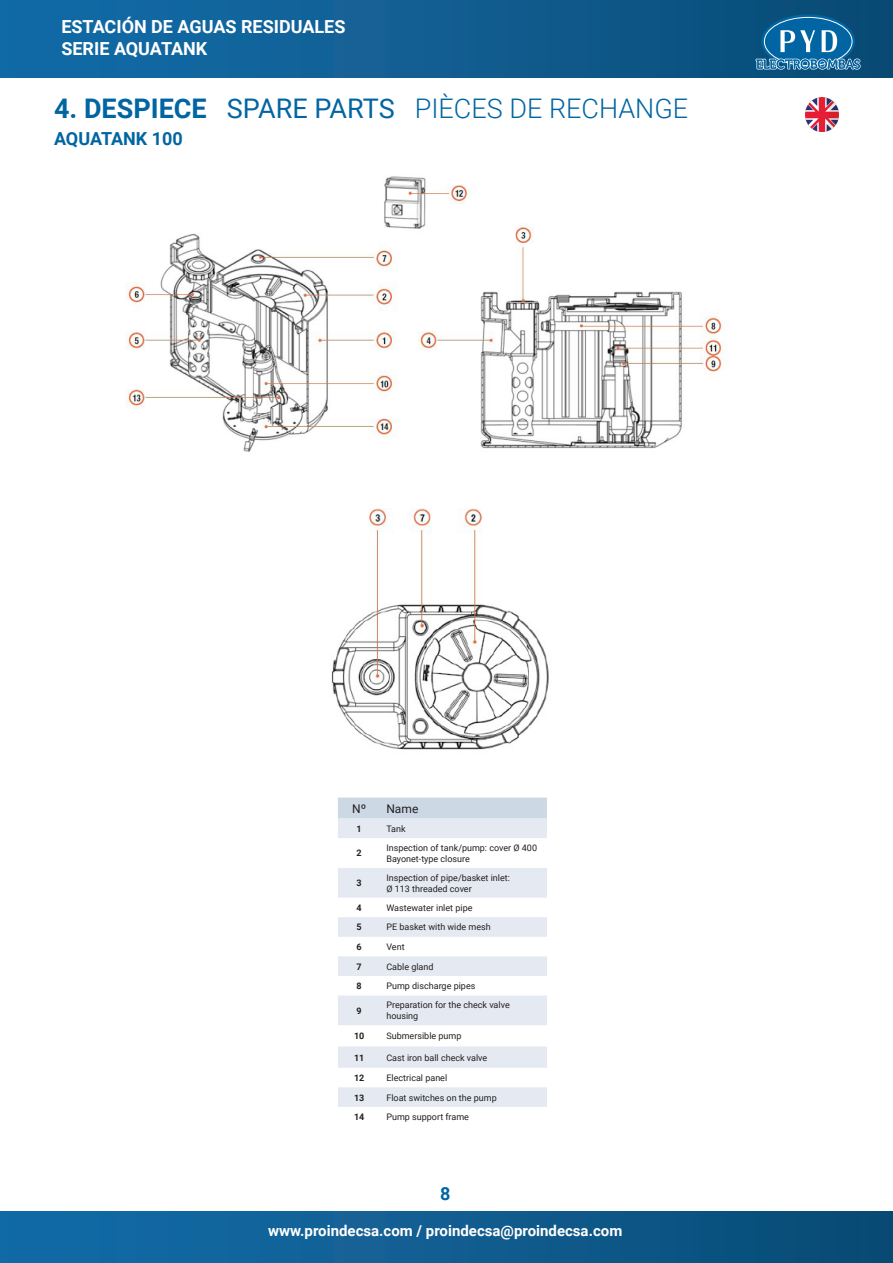
<style>
.page{position:relative;width:893px;height:1263px;background:#fff}
.page>*{position:absolute;margin:0;border:0;box-sizing:border-box;transform-origin:0 0}
.t1{font:300 27px "Roboto";color:#0065a2}
.t2{font:700 18px/21.6px "Roboto";color:#fff}
.t3{font:700 18px "Roboto";color:#0065a2}
.t4{font:700 15px "Roboto";color:#fff}
.t5{font:12px "Roboto";color:#231f20}
.t6{font:9px/10.8px "Roboto";color:#231f20}
.t7{font:700 9px "Roboto";color:#231f20}
.s1{font-weight:700}
.s2{font-weight:400}
</style>
<div class="page">
<div style="left:0;top:0;width:893px;height:77px;background:linear-gradient(to right,#146daa,#0a4b75)"></div>
<div style="left:0;top:1211px;width:893px;height:52px;background:linear-gradient(to right,#146daa,#0a4b75)"></div>
<svg style="left:761px;top:14px;width:94px;height:54px"></svg>
<svg style="left:755px;top:28px;width:106px;height:70px"></svg>
<img style="left:805px;top:98px;width:34px;height:34px">
<img style="left:125px;top:176px;width:604px;height:276px">
<div style="left:338px;top:797px;width:209px;height:21px;background:#cdd8e5"></div>
<svg style="left:338px;top:818px;width:209px;height:289px;fill:#e5eaf2"></svg>
<img style="left:331px;top:508px;width:218px;height:242px">
<div style="left:63px;top:162px;width:97px;height:29px;background:#fff"></div>
<h2 class="t2" style="left:61px;top:16px;width:286px">ESTACIÓN DE AGUAS RESIDUALES<br>SERIE AQUATANK</h2>
<p class="t1" style="left:54px;top:90px;width:636px"><span class="s1">4. DESPIECE</span> <span class="s2">SPARE PARTS</span> PIÈCES DE RECHANGE</p>
<p class="t3" style="left:54px;top:126px;width:130px">AQUATANK 100</p>
<p class="t5" style="left:352px;top:800px;width:16px">Nº</p>
<p class="t5" style="left:386px;top:800px;width:33px">Name</p>
<p class="t7" style="left:357px;top:822px;width:7px">1</p>
<p class="t6" style="left:386px;top:823px;width:21px">Tank</p>
<p class="t7" style="left:357px;top:847px;width:7px">2</p>
<p class="t6" style="left:386px;top:842px;width:152px">Inspection of tank/pump: cover Ø 400<br>Bayonet-type closure</p>
<p class="t7" style="left:357px;top:877px;width:7px">3</p>
<p class="t6" style="left:386px;top:872px;width:125px">Inspection of pipe/basket inlet:<br>Ø 113 threaded cover</p>
<p class="t7" style="left:357px;top:901px;width:7px">4</p>
<p class="t6" style="left:386px;top:902px;width:88px">Wastewater inlet pipe</p>
<p class="t7" style="left:357px;top:921px;width:7px">5</p>
<p class="t6" style="left:386px;top:921px;width:106px">PE basket with wide mesh</p>
<p class="t7" style="left:357px;top:940px;width:7px">6</p>
<p class="t6" style="left:386px;top:941px;width:20px">Vent</p>
<p class="t7" style="left:357px;top:960px;width:7px">7</p>
<p class="t6" style="left:386px;top:960px;width:49px">Cable gland</p>
<p class="t7" style="left:357px;top:979px;width:7px">8</p>
<p class="t6" style="left:386px;top:980px;width:90px">Pump discharge pipes</p>
<p class="t7" style="left:357px;top:1004px;width:7px">9</p>
<p class="t6" style="left:386px;top:999px;width:125px">Preparation for the check valve housing</p>
<p class="t7" style="left:354px;top:1030px;width:12px">10</p>
<p class="t6" style="left:386px;top:1030px;width:77px">Submersible pump</p>
<p class="t7" style="left:354px;top:1051px;width:12px">11</p>
<p class="t6" style="left:386px;top:1051px;width:102px">Cast iron ball check valve</p>
<p class="t7" style="left:354px;top:1071px;width:12px">12</p>
<p class="t6" style="left:386px;top:1072px;width:62px">Electrical panel</p>
<p class="t7" style="left:354px;top:1091px;width:12px">13</p>
<p class="t6" style="left:386px;top:1091px;width:112px">Float switches on the pump</p>
<p class="t7" style="left:354px;top:1110px;width:12px">14</p>
<p class="t6" style="left:386px;top:1111px;width:84px">Pump support frame</p>
<h2 class="t3" style="left:440px;top:1181px;width:12px">8</h2>
<h3 class="t4" style="left:268px;top:1220px;width:356px">www.proindecsa.com / proindecsa@proindecsa.com</h3>
</div>
